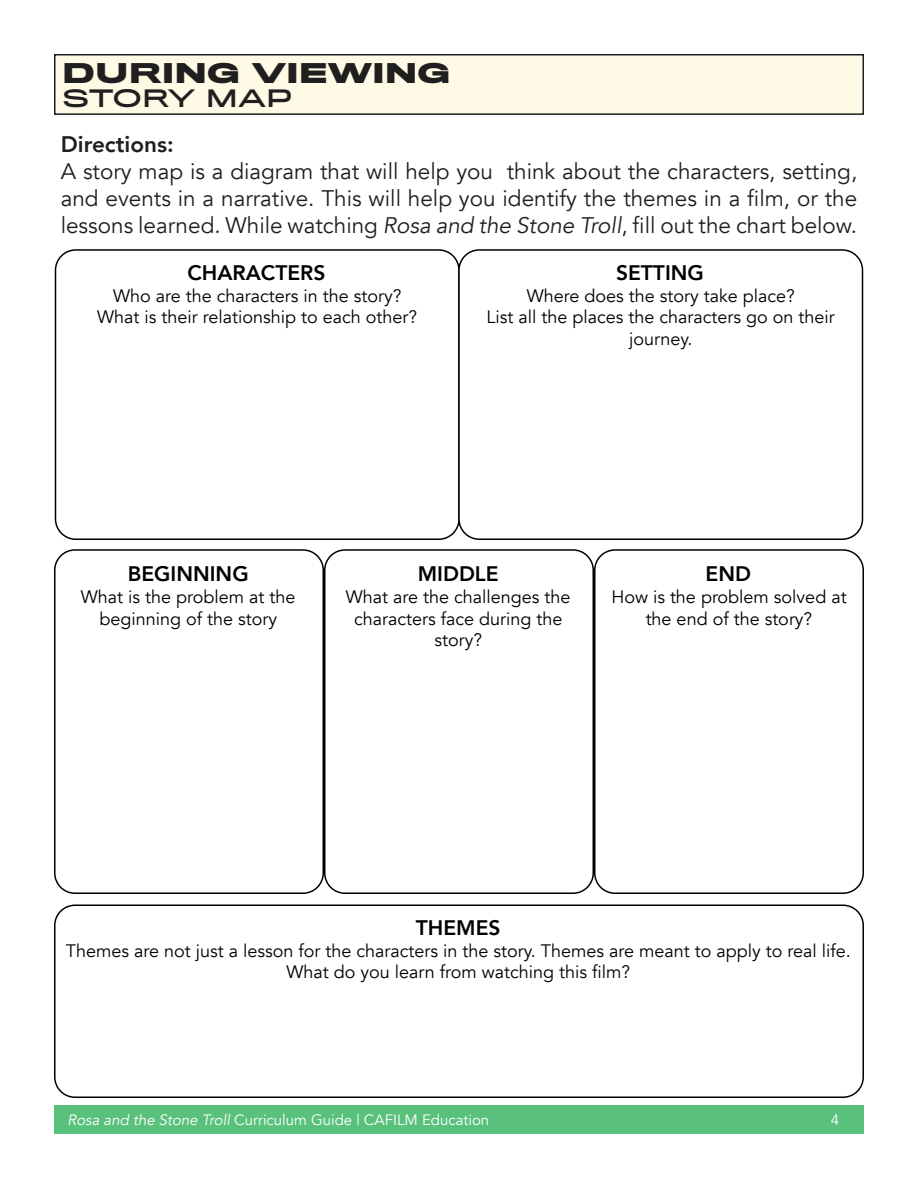
<style>
.page{position:relative;width:918px;height:1188px;background:#fff}
.page>*{position:absolute;margin:0;border:0;box-sizing:border-box;transform-origin:0 0}
.t1{font:700 25.5px "Titling Gothic FB Extended";color:#1f1f1f}
.t2{font:22.5px/27px "Avenir";color:#1f1f1f;text-align:justify}
.t3{font:800 22.5px "Avenir";color:#1f1f1f}
.t4{font:22.5px "Titling Gothic FB Extended Standard";letter-spacing:-.005em;color:#1f1f1f}
.t5{font:800 21px "Avenir";color:#000}
.t6{font:18px/21.6px "Avenir";color:#000;text-align:center}
.t7{font:15px "Avenir";color:#fff}
.s1{font-style:italic}
</style>
<div class="page">
<div style="left:54px;top:1105px;width:810px;height:29px;background:#59c17c"></div>
<div style="left:55px;top:55px;width:808px;height:59px;background:#fffae6"></div>
<div style="left:54px;top:54px;width:810px;height:61px;border:2px solid #1f1f1f"></div>
<div style="left:54px;top:904px;width:810px;height:194px;border:2px solid #000;border-radius:20px"></div>
<div style="left:55px;top:249px;width:405px;height:291px;border:2px solid #000;border-radius:20px"></div>
<div style="left:458px;top:249px;width:405px;height:291px;border:2px solid #000;border-radius:20px"></div>
<div style="left:594px;top:549px;width:270px;height:345px;border:2px solid #000;border-radius:20px"></div>
<div style="left:324px;top:549px;width:270px;height:345px;border:2px solid #000;border-radius:20px"></div>
<div style="left:54px;top:549px;width:270px;height:345px;border:2px solid #000;border-radius:20px"></div>
<h1 class="t1" style="left:62px;top:56px;width:390px">DURING VIEWING</h1>
<p class="t4" style="left:62px;top:84px;width:232px">STORY MAP</p>
<p class="t3" style="left:61px;top:126px;width:114px">Directions:</p>
<p class="t2" style="left:61px;top:158px;width:798px">A story map is a diagram that will help you think about the characters, setting, and events in a narrative. This will help you identify the themes in a film, or the lessons learned. While watching <span class="s1">Rosa and the Stone Troll</span>, fill out the chart below.</p>
<p class="t5" style="left:187px;top:256px;width:140px">CHARACTERS</p>
<p class="t6" style="left:97px;top:285px;width:321px">Who are the characters in the story?<br>What is their relationship to each other?</p>
<p class="t5" style="left:616px;top:256px;width:89px">SETTING</p>
<p class="t6" style="left:487px;top:285px;width:350px">Where does the story take place?<br>List all the places the characters go on their journey.</p>
<p class="t5" style="left:128px;top:558px;width:122px">BEGINNING</p>
<p class="t6" style="left:81px;top:586px;width:216px">What is the problem at the beginning of the story</p>
<p class="t5" style="left:418px;top:558px;width:82px">MIDDLE</p>
<p class="t6" style="left:346px;top:586px;width:226px">What are the challenges the characters face during the story?</p>
<p class="t5" style="left:706px;top:558px;width:47px">END</p>
<p class="t6" style="left:611px;top:586px;width:237px">How is the problem solved at the end of the story?</p>
<p class="t5" style="left:416px;top:912px;width:86px">THEMES</p>
<p class="t6" style="left:66px;top:940px;width:786px">Themes are not just a lesson for the characters in the story. Themes are meant to apply to real life.<br>What do you learn from watching this film?</p>
<p class="t7" style="left:68px;top:1111px;width:423px"><span class="s1">Rosa and the Stone Troll</span> Curriculum Guide | CAFILM Education</p>
<p class="t7" style="left:831px;top:1111px;width:10px">4</p>
</div>
